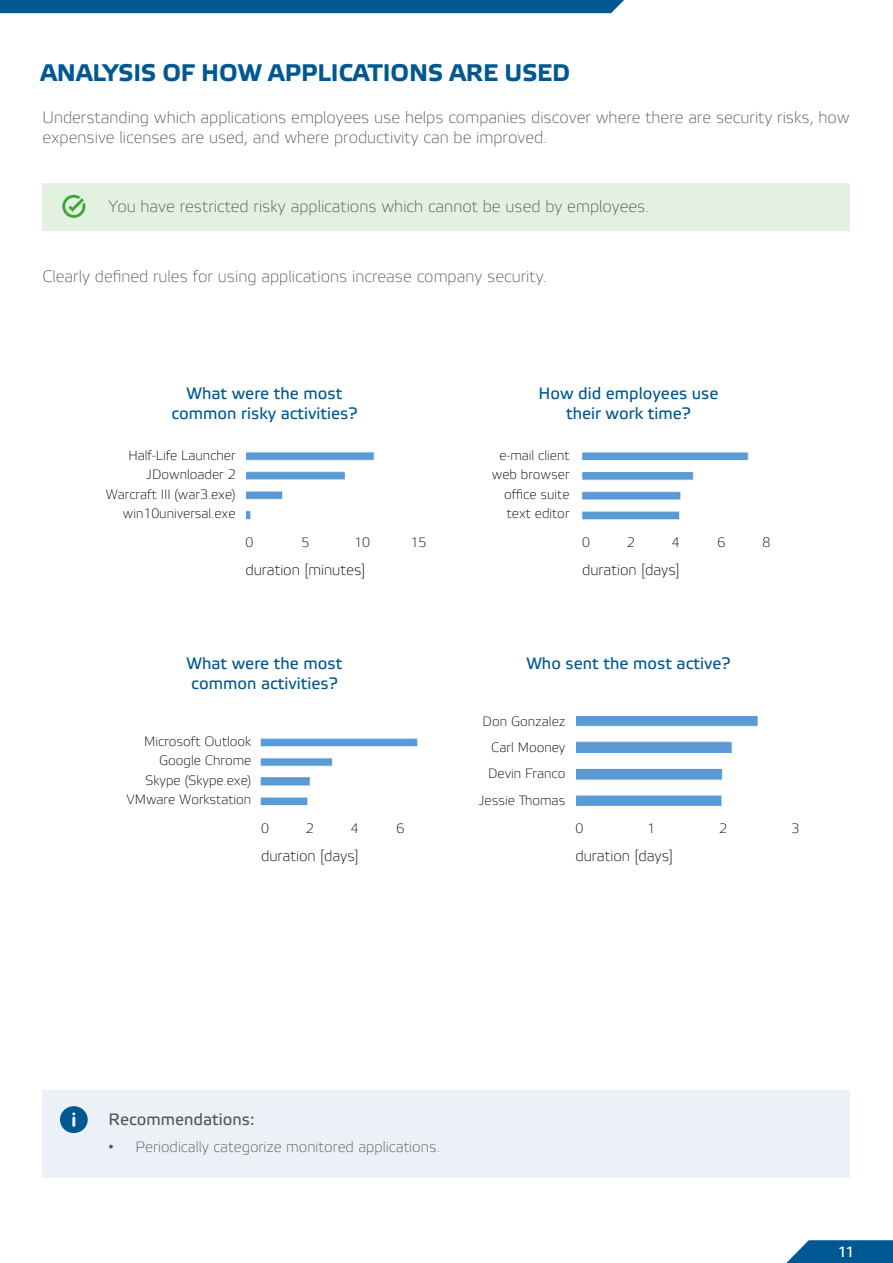
<style>
.page{position:relative;width:893px;height:1263px;background:#fff}
.page>*{position:absolute;margin:0;border:0;box-sizing:border-box;transform-origin:0 0}
.t1{font:700 24px "Etelka Text";color:#005892}
.t2{font:100 16.5px/19.8px "Etelka";color:#575756}
.t3{font:16.5px/19.8px "Etelka Text";color:#005892;text-align:center}
.t4{font:16.5px "Etelka Text";color:#575756}
.t5{font:100 15px "Etelka";color:#000}
.t6{font:100 15px "Etelka";color:#575756}
.t7{font:15px "Etelka Text";color:#fff}
.t8{font:100 13.5px/19.5px "Etelka";color:#000;text-align:right}
.s1{font-family:"Arial";font-weight:400}
</style>
<div class="page">
<svg style="left:786px;top:1240px;width:107px;height:23px;background:#1d6b9e"></svg>
<div style="left:0;top:0;width:624px;height:13px;background:#005892"></div>
<img style="left:576px;top:716px;width:182px;height:90px">
<div style="left:43px;top:1091px;width:807px;height:87px;background:#ebf1f6"></div>
<svg style="left:60px;top:1106px;width:28px;height:27px"></svg>
<div style="left:43px;top:183px;width:807px;height:47px;background:#e2f1e0"></div>
<svg style="left:62px;top:195px;width:23px;height:23px"></svg>
<img style="left:242px;top:452px;width:133px;height:68px">
<img style="left:260px;top:738px;width:158px;height:68px">
<img style="left:581px;top:452px;width:168px;height:68px">
<h1 class="t1" style="left:40px;top:58px;width:531px">ANALYSIS OF HOW APPLICATIONS ARE USED</h1>
<p class="t2" style="left:43px;top:109px;width:809px">Understanding which applications employees use helps companies discover where there are security risks, how expensive licenses are used, and where productivity can be improved.</p>
<p class="t2" style="left:109px;top:198px;width:542px">You have restricted risky applications which cannot be used by employees.</p>
<p class="t2" style="left:43px;top:267px;width:506px">Clearly defined rules for using applications increase company security.</p>
<p class="t3" style="left:171px;top:384px;width:187px">What were the most common risky activities?</p>
<p class="t3" style="left:538px;top:384px;width:182px">How did employees use their work time?</p>
<p class="t8" style="left:106px;top:446px;width:131px">Half-Life Launcher<br>JDownloader 2<br>Warcraft III (war3.exe) win10universal.exe</p>
<p class="t8" style="left:492px;top:446px;width:79px">e-mail client web browser office suite text editor</p>
<p class="t8" style="left:245px;top:534px;width:9px">0</p>
<p class="t8" style="left:301px;top:534px;width:9px">5</p>
<p class="t8" style="left:354px;top:534px;width:17px">10</p>
<p class="t8" style="left:410px;top:534px;width:17px">15</p>
<p class="t5" style="left:245px;top:562px;width:122px">duration [minutes]</p>
<p class="t5" style="left:582px;top:562px;width:99px">duration [days]</p>
<p class="t8" style="left:582px;top:534px;width:9px">0</p>
<p class="t8" style="left:627px;top:534px;width:9px">2</p>
<p class="t8" style="left:672px;top:534px;width:9px">4</p>
<p class="t8" style="left:718px;top:534px;width:9px">6</p>
<p class="t8" style="left:762px;top:534px;width:9px">8</p>
<p class="t3" style="left:187px;top:654px;width:157px;text-align:left">What were the most common activities?</p>
<p class="t8" style="left:126px;top:732px;width:126px">Microsoft Outlook<br>Google Chrome<br>Skype (Skype.exe)<br>VMware Workstation</p>
<p class="t3" style="left:526px;top:654px;width:206px">Who sent the most active?</p>
<p class="t8" style="left:479px;top:709px;width:88px;line-height:26.2px">Don Gonzalez<br>Carl Mooney<br>Devin Franco<br>Jessie Thomas</p>
<p class="t8" style="left:261px;top:820px;width:9px">0</p>
<p class="t8" style="left:306px;top:820px;width:9px">2</p>
<p class="t8" style="left:351px;top:820px;width:9px">4</p>
<p class="t8" style="left:397px;top:820px;width:9px">6</p>
<p class="t8" style="left:575px;top:820px;width:9px">0</p>
<p class="t8" style="left:647px;top:820px;width:9px">1</p>
<p class="t8" style="left:719px;top:820px;width:9px">2</p>
<p class="t8" style="left:792px;top:820px;width:9px">3</p>
<p class="t5" style="left:261px;top:848px;width:99px">duration [days]</p>
<p class="t5" style="left:575px;top:848px;width:99px">duration [days]</p>
<p class="t4" style="left:109px;top:1109px;width:147px">Recommendations:</p>
<p class="t6" style="left:109px;top:1138px;width:333px"><span class="s1">•</span> Periodically categorize monitored applications.</p>
<p class="t7" style="left:838px;top:1242px;width:19px">11</p>
</div>
